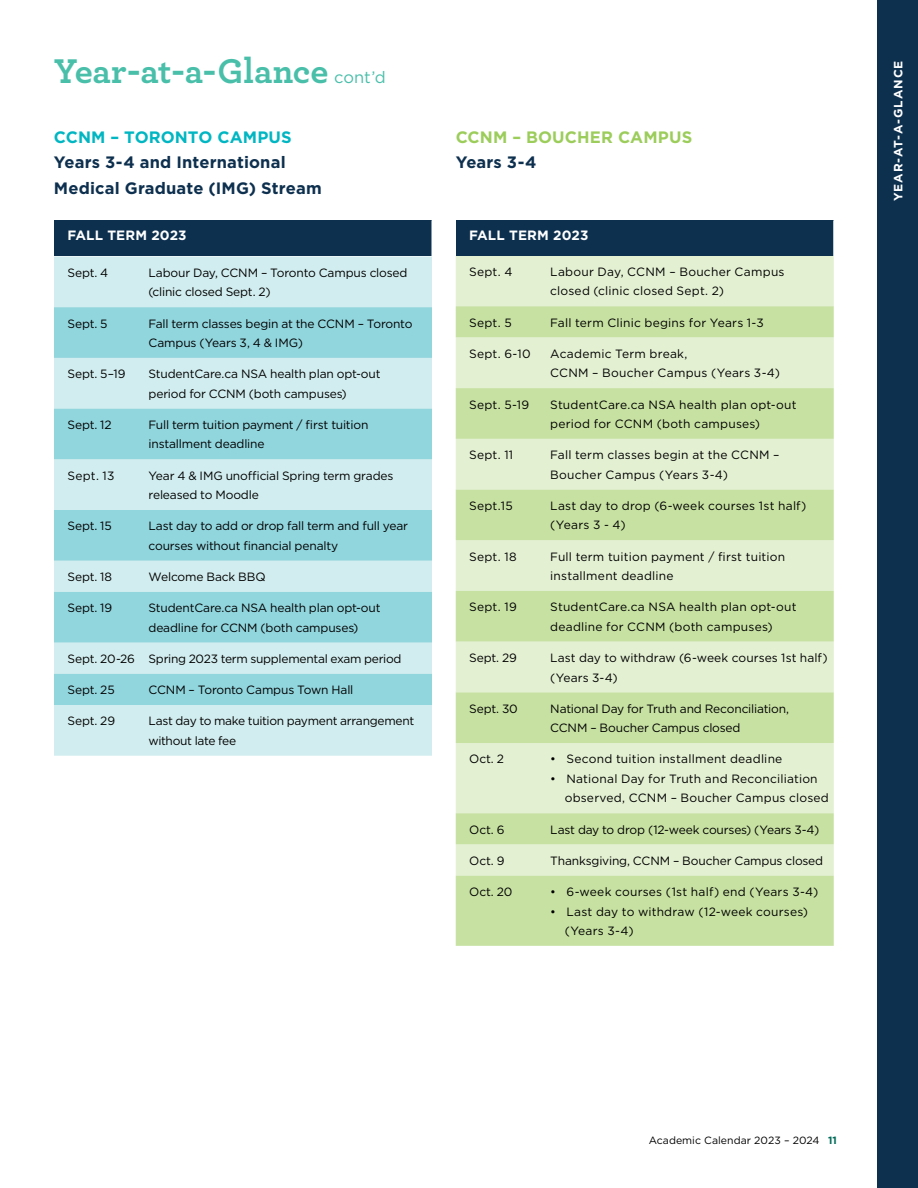
<style>
.page{position:relative;width:918px;height:1188px;background:#fff}
.page>*{position:absolute;margin:0;border:0;box-sizing:border-box;transform-origin:0 0}
.t1{font:700 36px "Archer";letter-spacing:-.005em;color:#49bfaa}
.t2{font:700 16.5px/25.5px "Gotham";letter-spacing:.01em;color:#0e304f}
.t3{font:700 16.5px "Gotham";letter-spacing:.005em;color:#00b6c2}
.t4{font:700 16.5px "Gotham";letter-spacing:.01em;color:#9ccd5b}
.t5{font:700 13.5px "Gotham";letter-spacing:.01em;color:#fff}
.t6{font:12px/19.5px "Gotham";letter-spacing:-.01em;color:#000}
.t7{font:12px/19.5px "Gotham";letter-spacing:.02em;color:#000}
.t8{font:12px/19.5px "Gotham";letter-spacing:.015em;color:#000}
.t9{font:700 12px "Gotham";letter-spacing:.075em;color:#fff}
.t10{font:10.5px "Gotham";letter-spacing:.005em;color:#000}
.s1{font-family:"Gotham";font-weight:400;font-size:16.5px}
.s2{font-weight:700;color:#006b59}
</style>
<div class="page">
<div style="left:878px;top:0;width:40px;height:1188px;background:#0e304f"></div>
<div style="left:54px;top:256px;width:378px;height:500px;background:#d2edef"></div>
<svg style="left:54px;top:307px;width:378px;height:398px;background:#abdee4"></svg>
<div style="left:54px;top:220px;width:378px;height:36px;background:#0e304f"></div>
<div style="left:456px;top:256px;width:378px;height:50px;background:#e3f0d2"></div>
<svg style="left:456px;top:306px;width:378px;height:640px;background:#d4e8b8"></svg>
<div style="left:456px;top:220px;width:378px;height:36px;background:#0e304f"></div>
<hr style="left:833px;top:220px;width:1px;height:36px;background:#fff">
<h1 class="t1" style="left:54px;top:42px;width:333px">Year-at-a-Glance <span class="s1">cont’d</span></h1>
<h2 class="t3" style="left:54px;top:126px;width:239px">CCNM – TORONTO CAMPUS</h2>
<h2 class="t2" style="left:54px;top:150px;width:269px">Years 3-4 and International<br>Medical Graduate (IMG) Stream</h2>
<h2 class="t4" style="left:456px;top:126px;width:238px">CCNM – BOUCHER CAMPUS</h2>
<h2 class="t2" style="left:456px;top:150px;width:82px">Years 3-4</h2>
<p class="t9" style="left:890px;top:201px;width:142px;rotate:-90deg">YEAR-AT-A-GLANCE</p>
<p class="t5" style="left:68px;top:226px;width:121px">FALL TERM 2023</p>
<p class="t5" style="left:469px;top:226px;width:121px">FALL TERM 2023</p>
<p class="t6" style="left:68px;top:263px;width:42px">Sept. 4</p>
<p class="t6" style="left:148px;top:263px;width:261px">Labour Day, CCNM – Toronto Campus closed (clinic closed Sept. 2)</p>
<p class="t6" style="left:68px;top:313px;width:42px">Sept. 5</p>
<p class="t6" style="left:148px;top:313px;width:265px">Fall term classes begin at the CCNM – Toronto<br>Campus (Years 3, 4 &amp; IMG)</p>
<p class="t6" style="left:68px;top:364px;width:60px">Sept. 5–19</p>
<p class="t6" style="left:148px;top:364px;width:234px">StudentCare.ca NSA health plan opt-out period for CCNM (both campuses)</p>
<p class="t6" style="left:68px;top:415px;width:46px">Sept. 12</p>
<p class="t6" style="left:148px;top:415px;width:221px">Full term tuition payment / first tuition installment deadline</p>
<p class="t6" style="left:68px;top:465px;width:48px">Sept. 13</p>
<p class="t6" style="left:148px;top:465px;width:246px">Year 4 &amp; IMG unofficial Spring term grades released to Moodle</p>
<p class="t6" style="left:68px;top:516px;width:46px">Sept. 15</p>
<p class="t6" style="left:148px;top:516px;width:261px">Last day to add or drop fall term and full year courses without financial penalty</p>
<p class="t6" style="left:68px;top:567px;width:46px">Sept. 18</p>
<p class="t6" style="left:148px;top:567px;width:119px">Welcome Back BBQ</p>
<p class="t6" style="left:68px;top:598px;width:46px">Sept. 19</p>
<p class="t6" style="left:148px;top:598px;width:234px">StudentCare.ca NSA health plan opt-out deadline for CCNM (both campuses)</p>
<p class="t6" style="left:68px;top:649px;width:336px">Sept. 20-26 Spring 2023 term supplemental exam period</p>
<p class="t6" style="left:68px;top:680px;width:49px">Sept. 25</p>
<p class="t6" style="left:149px;top:680px;width:206px">CCNM – Toronto Campus Town Hall</p>
<p class="t6" style="left:68px;top:711px;width:49px">Sept. 29</p>
<p class="t6" style="left:149px;top:711px;width:267px">Last day to make tuition payment arrangement without late fee</p>
<p class="t6" style="left:469px;top:262px;width:45px">Sept. 4</p>
<p class="t7" style="left:550px;top:262px;width:236px">Labour Day, CCNM – Boucher Campus closed (clinic closed Sept. 2)</p>
<p class="t6" style="left:469px;top:312px;width:44px">Sept. 5</p>
<p class="t8" style="left:550px;top:312px;width:215px">Fall term Clinic begins for Years 1-3</p>
<p class="t6" style="left:469px;top:344px;width:63px">Sept. 6-10</p>
<p class="t7" style="left:550px;top:344px;width:231px">Academic Term break,<br>CCNM – Boucher Campus (Years 3-4)</p>
<p class="t6" style="left:469px;top:394px;width:62px">Sept. 5-19</p>
<p class="t7" style="left:550px;top:394px;width:248px">StudentCare.ca NSA health plan opt-out period for CCNM (both campuses)</p>
<p class="t6" style="left:469px;top:445px;width:45px">Sept. 11</p>
<p class="t7" style="left:550px;top:445px;width:231px">Fall term classes begin at the CCNM –<br>Boucher Campus (Years 3-4)</p>
<p class="t6" style="left:469px;top:496px;width:45px">Sept.15</p>
<p class="t7" style="left:550px;top:496px;width:258px">Last day to drop (6-week courses 1st half) (Years 3 - 4)</p>
<p class="t6" style="left:469px;top:546px;width:49px">Sept. 18</p>
<p class="t8" style="left:550px;top:546px;width:236px">Full term tuition payment / first tuition installment deadline</p>
<p class="t6" style="left:469px;top:597px;width:49px">Sept. 19</p>
<p class="t7" style="left:550px;top:597px;width:248px">StudentCare.ca NSA health plan opt-out deadline for CCNM (both campuses)</p>
<p class="t6" style="left:469px;top:648px;width:49px">Sept. 29</p>
<p class="t6" style="left:550px;top:648px;width:279px">Last day to withdraw (6-week courses 1st half) (Years 3-4)</p>
<p class="t6" style="left:469px;top:698px;width:50px">Sept. 30</p>
<p class="t6" style="left:550px;top:698px;width:240px">National Day for Truth and Reconciliation,<br>CCNM – Boucher Campus closed</p>
<p class="t6" style="left:469px;top:749px;width:36px">Oct. 2</p>
<p class="t7" style="left:550px;top:749px;width:234px">• Second tuition installment deadline</p>
<p class="t8" style="left:565px;top:769px;width:266px;text-indent:-14px">• National Day for Truth and Reconciliation observed, CCNM – Boucher Campus closed</p>
<p class="t6" style="left:469px;top:819px;width:37px">Oct. 6</p>
<p class="t6" style="left:550px;top:819px;width:271px">Last day to drop (12-week courses) (Years 3-4)</p>
<p class="t6" style="left:469px;top:851px;width:37px">Oct. 9</p>
<p class="t6" style="left:550px;top:851px;width:275px">Thanksgiving, CCNM – Boucher Campus closed</p>
<p class="t6" style="left:469px;top:882px;width:45px">Oct. 20</p>
<p class="t7" style="left:550px;top:882px;width:270px">• 6-week courses (1st half) end (Years 3-4)</p>
<p class="t7" style="left:565px;top:901px;width:245px;text-indent:-14px">• Last day to withdraw (12-week courses) (Years 3-4)</p>
<p class="t10" style="left:649px;top:1134px;width:190px">Academic Calendar 2023 – 2024 <span class="s2">11</span></p>
</div>
